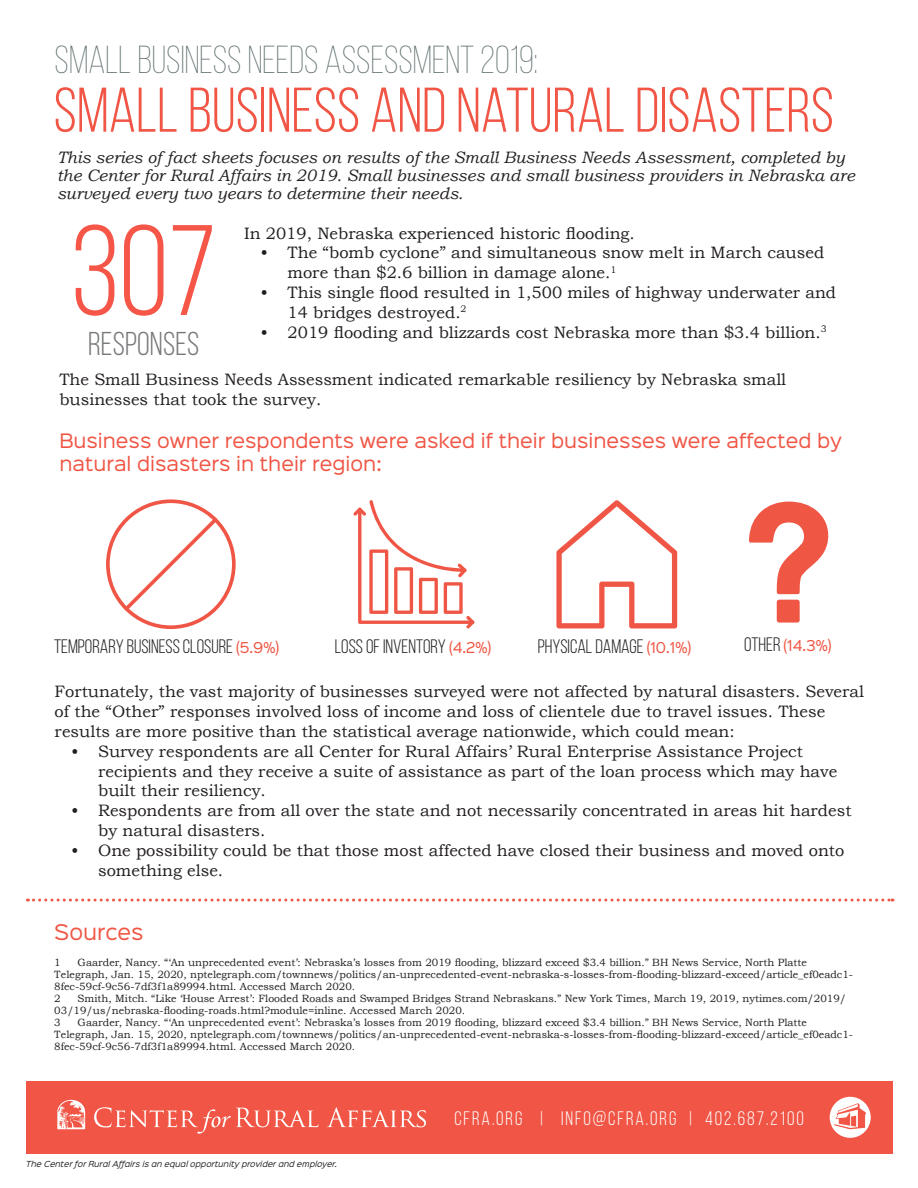
<style>
.page{position:relative;width:918px;height:1188px;background:#fff}
.page>*{position:absolute;margin:0;border:0;box-sizing:border-box;transform-origin:0 0}
.t1{font:128.25px "Bebas Neue";color:#f55647}
.t2{font:63px "Bebas Neue";color:#f05545}
.t3{font:300 39px "Bebas Neue";color:#606f6f}
.t4{font:33px "Bebas Neue";letter-spacing:.005em;color:#78797c}
.t5{font:19.5px "Bebas Neue";color:#231f20}
.t6{font:19.5px "Bebas Neue";letter-spacing:.1em;color:#fff}
.t7{font:19.5px "Sinkin Sans 400";color:#f05646}
.t8{font:18px/22.5px "Sinkin Sans 400";color:#f05545}
.t9{font:16.5px/19.8px "Bookman Old Style";color:#231f20}
.t10{font:italic 16.5px/18px "Bookman Old Style";color:#231f20}
.t11{font:13.5px "Sinkin Sans 400";color:#f05644}
.t12{font:10.5px/12px "Bookman Old Style";color:#231f20}
.t13{font:9.6px "Bookman Old Style";color:#231f20}
.t14{font:italic 7.5px "Sinkin Sans 400";color:#231f20}
.s1{font-family:"Sinkin Sans 400";font-size:13.5px;color:#f05644}
.s2{font-family:"Bebas Neue";font-size:19.5px;color:#231f20}
</style>
<div class="page">
<div style="left:26px;top:1081px;width:866px;height:73px;background:#f05545"></div>
<svg style="left:94px;top:1107px;width:224px;height:27px"></svg>
<svg style="left:327px;top:1107px;width:99px;height:20px"></svg>
<svg style="left:57px;top:1100px;width:28px;height:29px"></svg>
<div style="left:830px;top:1097px;width:41px;height:41px;background:#fff;border-radius:50%"></div>
<svg style="left:834px;top:1103px;width:32px;height:26px"></svg>
<svg style="left:27px;top:899px;width:866px;height:3px"></svg>
<svg style="left:106px;top:499px;width:130px;height:130px"></svg>
<svg style="left:353px;top:500px;width:121px;height:128px"></svg>
<svg style="left:556px;top:500px;width:121px;height:128px"></svg>
<div style="left:777px;top:600px;width:23px;height:23px;background:#f05644;border-radius:3px"></div>
<svg style="left:749px;top:502px;width:79px;height:92px"></svg>
<p class="t3" style="left:55px;top:39px;width:485px">SMALL BUSINESS NEEDS ASSESSMENT 2019:</p>
<p class="t2" style="left:54px;top:76px;width:782px">SMALL BUSINESS AND NATURAL DISASTERS</p>
<p class="t10" style="left:57px;top:148px;width:799px">This series of fact sheets focuses on results of the Small Business Needs Assessment, completed by the Center for Rural Affairs in 2019. Small businesses and small business providers in Nebraska are surveyed every two years to determine their needs.</p>
<p class="t9" style="left:244px;top:223px;width:392px">In 2019, Nebraska experienced historic flooding.</p>
<p class="t9" style="left:288px;top:243px;width:538px;text-indent:-27px">• The “bomb cyclone” and simultaneous snow melt in March caused more than $2.6 billion in damage alone.<sup>1</sup></p>
<p class="t9" style="left:288px;top:282px;width:550px;text-indent:-27px">• This single flood resulted in 1,500 miles of highway underwater and<br>14 bridges destroyed.<sup>2</sup></p>
<p class="t9" style="left:261px;top:322px;width:562px">• 2019 flooding and blizzards cost Nebraska more than $3.4 billion.</p>
<p class="t1" style="left:71px;top:202px;width:147px">307</p>
<p class="t13" style="left:821px;top:323px;width:7px">3</p>
<p class="t4" style="left:88px;top:326px;width:113px">RESPONSES</p>
<p class="t9" style="left:59px;top:370px;width:728px">The Small Business Needs Assessment indicated remarkable resiliency by Nebraska small businesses that took the survey.</p>
<p class="t8" style="left:59px;top:428px;width:784px">Business owner respondents were asked if their businesses were affected by natural disasters in their region:</p>
<p class="t5" style="left:54px;top:636px;width:227px">TEMPORARY BUSINESS CLOSURE <span class="s1">(5.9%)</span></p>
<p class="t5" style="left:335px;top:636px;width:158px">LOSS OF INVENTORY <span class="s1">(4.2%)</span></p>
<p class="t5" style="left:538px;top:636px;width:155px">PHYSICAL DAMAGE <span class="s1">(10.1%)</span></p>
<p class="t11" style="left:744px;top:634px;width:89px"><span class="s2">OTHER</span> (14.3%)</p>
<p class="t9" style="left:55px;top:682px;width:811px">Fortunately, the vast majority of businesses surveyed were not affected by natural disasters. Several of the “Other” responses involved loss of income and loss of clientele due to travel issues. These results are more positive than the statistical average nationwide, which could mean:</p>
<p class="t9" style="left:98px;top:741px;width:741px;text-indent:-27px">• Survey respondents are all Center for Rural Affairs’ Rural Enterprise Assistance Project recipients and they receive a suite of assistance as part of the loan process which may have built their resiliency.</p>
<p class="t9" style="left:98px;top:801px;width:755px;text-indent:-27px">• Respondents are from all over the state and not necessarily concentrated in areas hit hardest by natural disasters.</p>
<p class="t9" style="left:98px;top:840px;width:748px;text-indent:-27px">• One possibility could be that those most affected have closed their business and moved onto something else.</p>
<p class="t7" style="left:54px;top:916px;width:91px">Sources</p>
<p class="t12" style="left:54px;top:956px;width:8px">1</p>
<p class="t12" style="left:54px;top:956px;width:800px;text-indent:23px">Gaarder, Nancy. “‘An unprecedented event’: Nebraska’s losses from 2019 flooding, blizzard exceed $3.4 billion.” BH News Service, North Platte<br>Telegraph, Jan. 15, 2020, nptelegraph.com/townnews/politics/an-unprecedented-event-nebraska-s-losses-from-flooding-blizzard-exceed/article_ef0eadc1-<br>8fec-59cf-9c56-7df3f1a89994.html. Accessed March 2020.</p>
<p class="t12" style="left:54px;top:992px;width:8px">2</p>
<p class="t12" style="left:54px;top:992px;width:793px;text-indent:23px">Smith, Mitch. “Like ‘House Arrest’: Flooded Roads and Swamped Bridges Strand Nebraskans.” New York Times, March 19, 2019, nytimes.com/2019/<br>03/19/us/nebraska-flooding-roads.html?module=inline. Accessed March 2020.</p>
<p class="t12" style="left:54px;top:1016px;width:8px">3</p>
<p class="t12" style="left:54px;top:1016px;width:800px;text-indent:23px">Gaarder, Nancy. “‘An unprecedented event’: Nebraska’s losses from 2019 flooding, blizzard exceed $3.4 billion.” BH News Service, North Platte<br>Telegraph, Jan. 15, 2020, nptelegraph.com/townnews/politics/an-unprecedented-event-nebraska-s-losses-from-flooding-blizzard-exceed/article_ef0eadc1-<br>8fec-59cf-9c56-7df3f1a89994.html. Accessed March 2020.</p>
<p class="t14" style="left:26px;top:1158px;width:313px">The Center for Rural Affairs is an equal opportunity provider and employer.</p>
<p class="t6" style="left:454px;top:1107px;width:351px">CFRA.ORG | INFO@CFRA.ORG | 402.687.2100</p>
</div>
